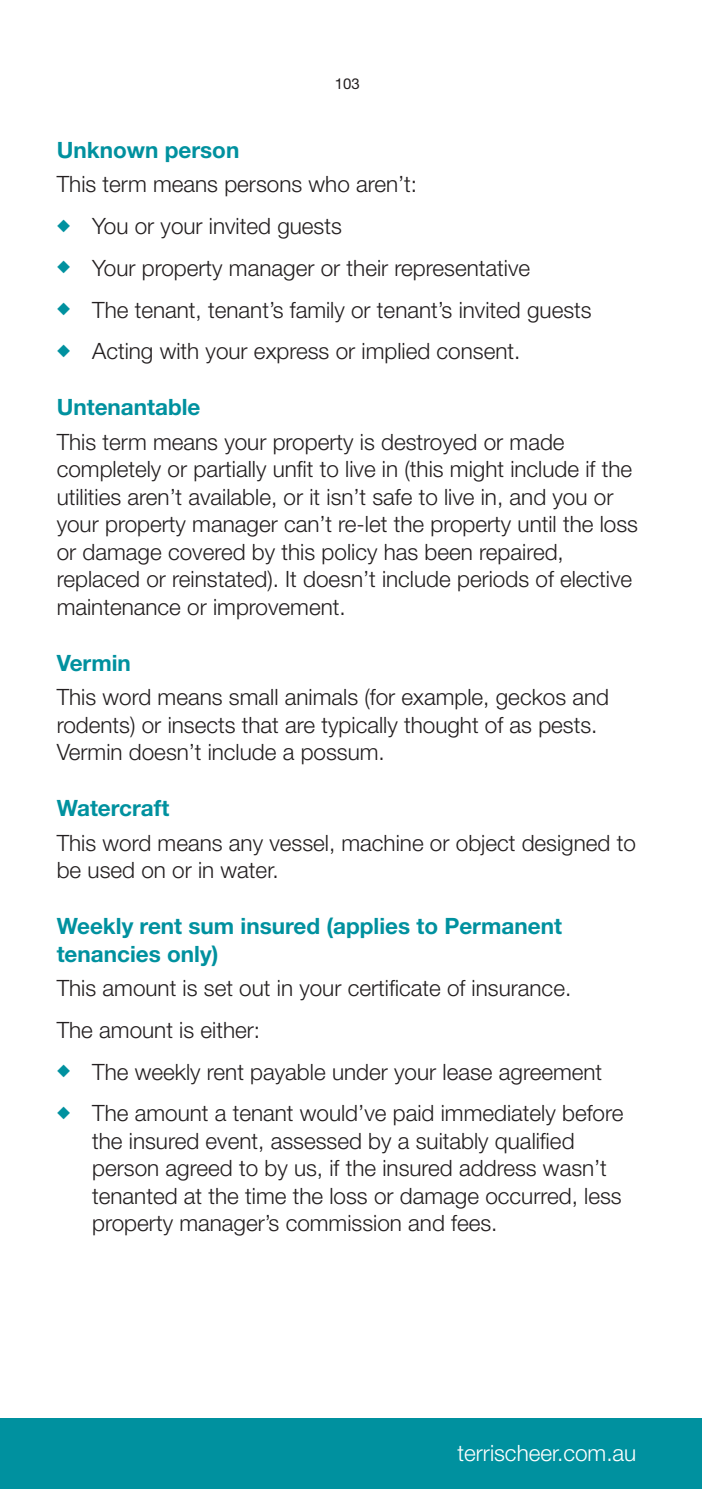
<style>
.page{position:relative;width:702px;height:1489px;background:#fff}
.page>*{position:absolute;margin:0;border:0;box-sizing:border-box;transform-origin:0 0}
.t1{font:300 22.5px/27.5px "Helvetica Neue LT Std";color:#231f20}
.t2{font:700 22.5px/27.5px "Helvetica Neue LT Std";color:#00919f}
.t3{font:300 22.5px "Helvetica Neue LT Std";color:#fff}
.t4{font:15px "Helvetica Neue LT Std";color:#231f20}
.s1{color:#00919f}
</style>
<div class="page">
<div style="left:0;top:1417px;width:702px;height:71px;background:#00919f"></div>
<p class="t4" style="left:335px;top:75px;width:27px">103</p>
<p class="t2" style="left:57px;top:136px;width:184px">Unknown person</p>
<p class="t1" style="left:57px;top:170px;width:362px">This term means persons who aren’t:</p>
<p class="t1" style="left:57px;top:212px;width:287px"><span class="s1">◆</span> You or your invited guests</p>
<p class="t1" style="left:57px;top:254px;width:475px"><span class="s1">◆</span> Your property manager or their representative</p>
<p class="t1" style="left:57px;top:295px;width:536px"><span class="s1">◆</span> The tenant, tenant’s family or tenant’s invited guests</p>
<p class="t1" style="left:57px;top:337px;width:465px"><span class="s1">◆</span> Acting with your express or implied consent.</p>
<p class="t2" style="left:57px;top:393px;width:145px">Untenantable</p>
<p class="t1" style="left:57px;top:427px;width:583px">This term means your property is destroyed or made completely or partially unfit to live in (this might include if the utilities aren’t available, or it isn’t safe to live in, and you or your property manager can’t re-let the property until the loss or damage covered by this policy has been repaired, replaced or reinstated). It doesn’t include periods of elective maintenance or improvement.</p>
<p class="t2" style="left:57px;top:648px;width:76px">Vermin</p>
<p class="t1" style="left:57px;top:683px;width:554px">This word means small animals (for example, geckos and rodents) or insects that are typically thought of as pests.<br>Vermin doesn’t include a possum.</p>
<p class="t2" style="left:57px;top:793px;width:114px">Watercraft</p>
<p class="t1" style="left:57px;top:828px;width:580px">This word means any vessel, machine or object designed to be used on or in water.</p>
<p class="t2" style="left:57px;top:911px;width:506px">Weekly rent sum insured (applies to Permanent tenancies only)</p>
<p class="t1" style="left:57px;top:966px;width:516px;line-height:41.8px">This amount is set out in your certificate of insurance.<br>The amount is either:</p>
<p class="t1" style="left:57px;top:1057px;width:547px"><span class="s1">◆</span> The weekly rent payable under your lease agreement</p>
<p class="t1" style="left:92px;top:1099px;width:532px;text-indent:-35px"><span class="s1">◆</span> The amount a tenant would’ve paid immediately before the insured event, assessed by a suitably qualified person agreed to by us, if the insured address wasn’t tenanted at the time the loss or damage occurred, less property manager’s commission and fees.</p>
<p class="t3" style="left:457px;top:1438px;width:180px">terrischeer.com.au</p>
</div>
